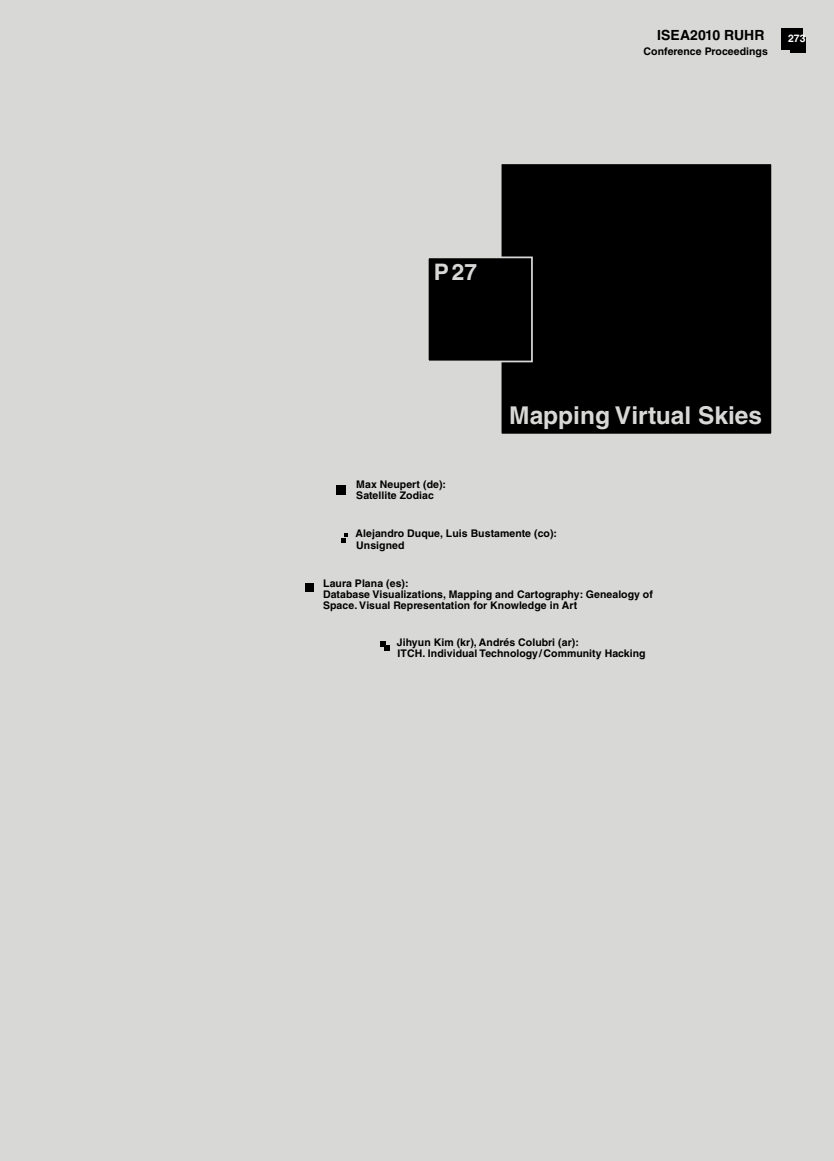
<style>
.page{position:relative;width:834px;height:1161px;background:#fff}
.page>*{position:absolute;margin:0;border:0;box-sizing:border-box;transform-origin:0 0}
.t1{font:700 24.5px "Helvetica LT Std";color:#d8d8d7}
.t2{font:700 22.75px "Helvetica LT Std";color:#d8d8d7}
.t3{font:700 14px "Helvetica LT Std";letter-spacing:.005em;color:#000}
.t4{font:700 10.5px/11.4px "Helvetica LT Std";letter-spacing:.005em;color:#000}
.t5{font:700 10.5px "Helvetica LT Std";color:#fff}
</style>
<div class="page">
<div style="left:0;top:1px;width:833px;height:1160px;background:#d8d8d7"></div>
<div style="left:790px;top:37px;width:15px;height:16px;background:#000"></div>
<div style="left:781px;top:28px;width:22px;height:22px;background:#000"></div>
<div style="left:336px;top:485px;width:9px;height:9px;background:#000"></div>
<div style="left:500px;top:163px;width:272px;height:271px;background:#000"></div>
<div style="left:499px;top:162px;width:273px;height:273px;border:2px solid #d8d8d7"></div>
<div style="left:427px;top:257px;width:105px;height:104px;background:#000"></div>
<div style="left:427px;top:256px;width:105px;height:106px;border:2px solid #d8d8d7"></div>
<div style="left:306px;top:583px;width:8px;height:8px;background:#000"></div>
<svg style="left:381px;top:641px;width:9px;height:9px"></svg>
<svg style="left:341px;top:533px;width:7px;height:10px"></svg>
<h3 class="t3" style="left:657px;top:26px;width:109px">ISEA2010 RUHR</h3>
<p class="t4" style="left:643px;top:46px;width:126px">Conference Proceedings</p>
<p class="t5" style="left:787px;top:32px;width:19px">273</p>
<h2 class="t2" style="left:433px;top:258px;width:45px">P27</h2>
<h1 class="t1" style="left:509px;top:400px;width:254px">Mapping Virtual Skies</h1>
<p class="t4" style="left:356px;top:478px;width:91px">Max Neupert (de):<br>Satellite Zodiac</p>
<p class="t4" style="left:355px;top:528px;width:203px">Alejandro Duque, Luis Bustamente (co):<br>Unsigned</p>
<p class="t4" style="left:323px;top:577px;width:331px">Laura Plana (es):<br>Database Visualizations, Mapping and Cartography: Genealogy of<br>Space. Visual Representation for Knowledge in Art</p>
<p class="t4" style="left:397px;top:636px;width:250px">Jihyun Kim (kr), Andrés Colubri (ar):<br>ITCH. Individual Technology/Community Hacking</p>
</div>
